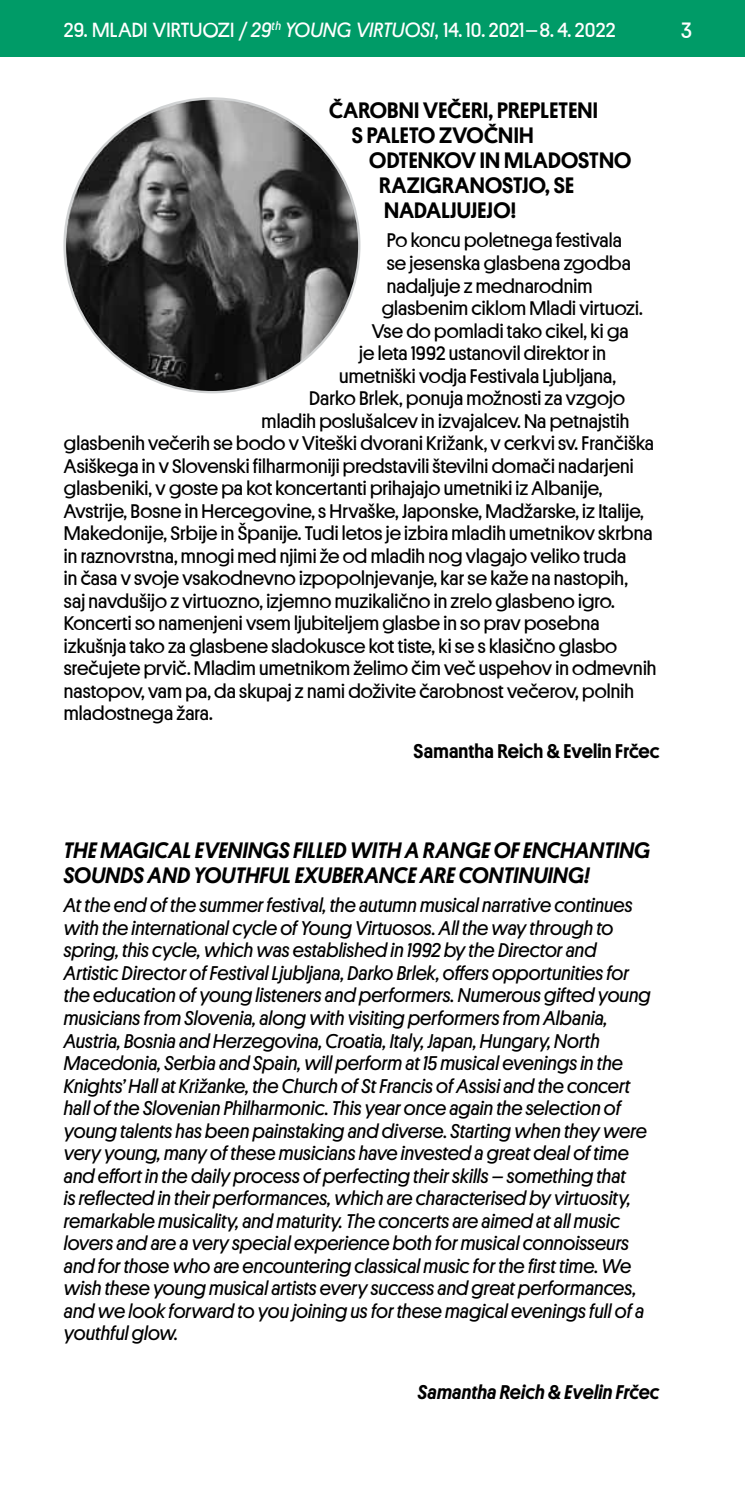
<style>
.page{position:relative;width:745px;height:1489px;background:#fff}
.page>*{position:absolute;margin:0;border:0;box-sizing:border-box;transform-origin:0 0}
.t1{font:italic 500 22.5px/25px "Platform";letter-spacing:.01em;color:#000}
.t2{font:500 22.5px/25px "Platform";letter-spacing:.01em;color:#000}
.t3{font:22.5px "Platform";color:#fff}
.t4{font:20.75px "Platform";letter-spacing:.01em;color:#fff}
.t5{font:italic 20px/22.5px "Platform";letter-spacing:.005em;color:#000}
.t6{font:20px "Platform";letter-spacing:.005em;color:#000}
.t7{font:500 20px "Platform";letter-spacing:.01em;color:#000}
.t8{font:italic 500 20px "Platform";letter-spacing:.01em;color:#000}
.s1{font-style:italic}
</style>
<div class="page">
<div style="left:0;top:0;width:744px;height:57px;background:#009b67"></div>
<img style="left:65px;top:98px;width:294px;height:294px;border-radius:147px">
<p class="t4" style="left:64px;top:15px;width:552px">29. MLADI VIRTUOZI / <span class="s1">29</span><sup>th</sup> <span class="s1">YOUNG VIRTUOSI</span>, 14. 10. 2021–8. 4. 2022</p>
<p class="t3" style="left:680px;top:14px;width:12px">3</p>
<p class="t2" style="left:351px;top:96px;width:248px;text-indent:-22px">ČAROBNI VEČERI, PREPLETENI<br>S PALETO ZVOČNIH</p>
<p class="t2" style="left:379px;top:146px;width:253px;text-indent:-10px">ODTENKOV IN MLADOSTNO<br>RAZIGRANOSTJO, SE<br>NADALJUJEJO!</p>
<p class="t6" style="left:386px;top:226px;width:237px">Po koncu poletnega festivala</p>
<p class="t6" style="left:386px;top:249px;width:245px">se jesenska glasbena zgodba</p>
<p class="t6" style="left:386px;top:271px;width:207px">nadaljuje z mednarodnim</p>
<p class="t6" style="left:381px;top:294px;width:262px">glasbenim ciklom Mladi virtuozi.</p>
<p class="t6" style="left:371px;top:316px;width:258px">Vse do pomladi tako cikel, ki ga</p>
<p class="t6" style="left:359px;top:339px;width:248px">je leta 1992 ustanovil direktor in</p>
<p class="t6" style="left:339px;top:361px;width:278px">umetniški vodja Festivala Ljubljana,</p>
<p class="t6" style="left:309px;top:384px;width:317px">Darko Brlek, ponuja možnosti za vzgojo</p>
<p class="t6" style="left:261px;top:406px;width:369px">mladih poslušalcev in izvajalcev. Na petnajstih</p>
<p class="t6" style="left:64px;top:429px;width:591px">glasbenih večerih se bodo v Viteški dvorani Križank, v cerkvi sv. Frančiška</p>
<p class="t6" style="left:64px;top:451px;width:571px">Asiškega in v Slovenski filharmoniji predstavili številni domači nadarjeni</p>
<p class="t6" style="left:64px;top:474px;width:539px">glasbeniki, v goste pa kot koncertanti prihajajo umetniki iz Albanije,</p>
<p class="t6" style="left:64px;top:496px;width:581px">Avstrije, Bosne in Hercegovine, s Hrvaške, Japonske, Madžarske, iz Italije,</p>
<p class="t6" style="left:64px;top:519px;width:590px">Makedonije, Srbije in Španije. Tudi letos je izbira mladih umetnikov skrbna</p>
<p class="t6" style="left:64px;top:541px;width:563px">in raznovrstna, mnogi med njimi že od mladih nog vlagajo veliko truda</p>
<p class="t6" style="left:64px;top:564px;width:565px">in časa v svoje vsakodnevno izpopolnjevanje, kar se kaže na nastopih,</p>
<p class="t6" style="left:64px;top:586px;width:552px">saj navdušijo z virtuozno, izjemno muzikalično in zrelo glasbeno igro.</p>
<p class="t6" style="left:64px;top:609px;width:537px">Koncerti so namenjeni vsem ljubiteljem glasbe in so prav posebna</p>
<p class="t6" style="left:64px;top:631px;width:554px">izkušnja tako za glasbene sladokusce kot tiste, ki se s klasično glasbo</p>
<p class="t6" style="left:64px;top:654px;width:593px">srečujete prvič. Mladim umetnikom želimo čim več uspehov in odmevnih</p>
<p class="t6" style="left:64px;top:676px;width:571px">nastopov, vam pa, da skupaj z nami doživite čarobnost večerov, polnih</p>
<p class="t6" style="left:64px;top:699px;width:150px">mladostnega žara.</p>
<p class="t7" style="left:413px;top:736px;width:247px">Samantha Reich &amp; Evelin Frčec</p>
<p class="t1" style="left:64px;top:836px;width:587px">THE MAGICAL EVENINGS FILLED WITH A RANGE OF ENCHANTING<br>SOUNDS AND YOUTHFUL EXUBERANCE ARE CONTINUING!</p>
<p class="t5" style="left:64px;top:893px;width:588px">At the end of the summer festival, the autumn musical narrative continues with the international cycle of Young Virtuosos. All the way through to spring, this cycle, which was established in 1992 by the Director and Artistic Director of Festival Ljubljana, Darko Brlek, offers opportunities for the education of young listeners and performers. Numerous gifted young musicians from Slovenia, along with visiting performers from Albania, Austria, Bosnia and Herzegovina, Croatia, Italy, Japan, Hungary, North Macedonia, Serbia and Spain, will perform at 15 musical evenings in the Knights’ Hall at Križanke, the Church of St Francis of Assisi and the concert hall of the Slovenian Philharmonic. This year once again the selection of young talents has been painstaking and diverse. Starting when they were very young, many of these musicians have invested a great deal of time and effort in the daily process of perfecting their skills – something that<br>is reflected in their performances, which are characterised by virtuosity, remarkable musicality, and maturity. The concerts are aimed at all music lovers and are a very special experience both for musical connoisseurs and for those who are encountering classical music for the first time. We wish these young musical artists every success and great performances, and we look forward to you joining us for these magical evenings full of a youthful glow.</p>
<p class="t8" style="left:417px;top:1377px;width:243px">Samantha Reich &amp; Evelin Frčec</p>
</div>
